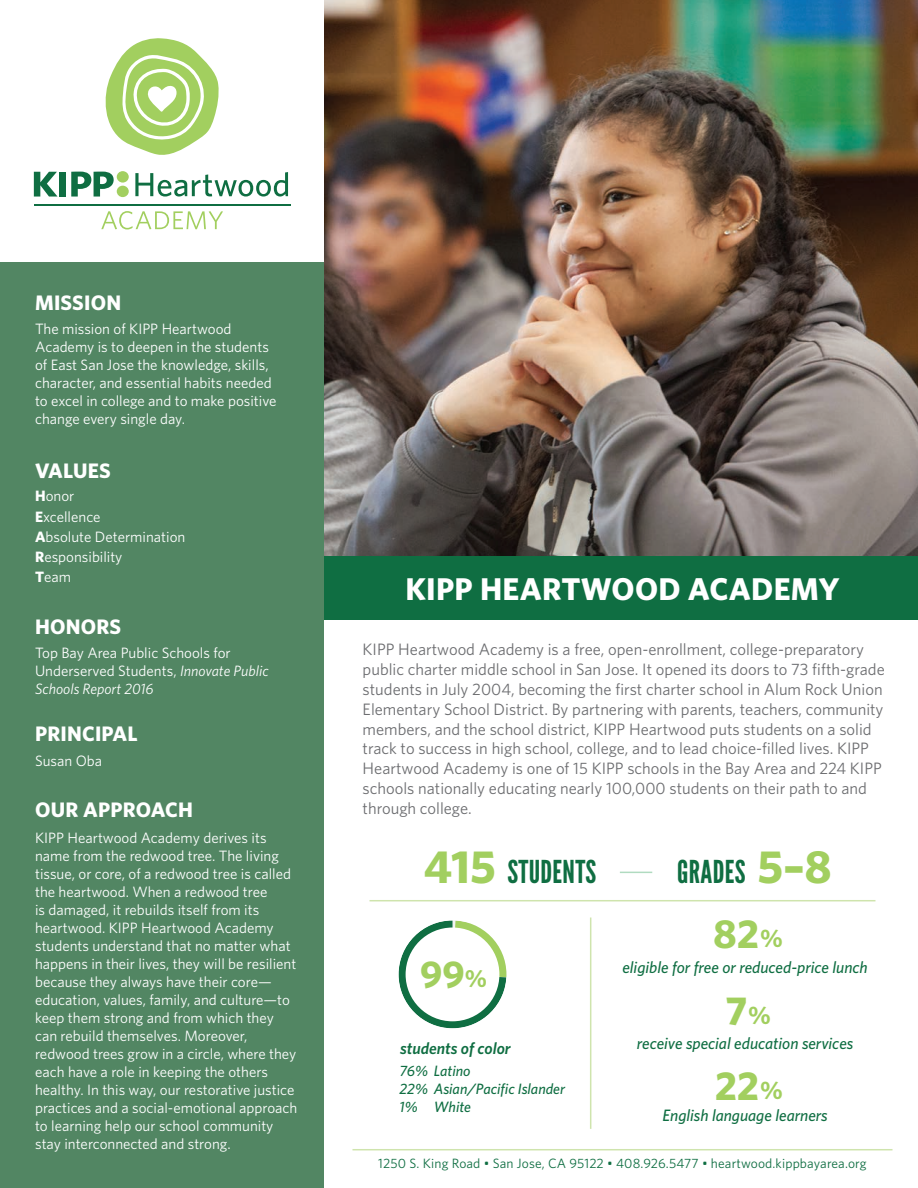
<style>
.page{position:relative;width:918px;height:1188px;background:#fff}
.page>*{position:absolute;margin:0;border:0;box-sizing:border-box;transform-origin:0 0}
.t1{font:700 46.5px "Whitney";color:#a2cf5f}
.t2{font:700 40.5px "Whitney";color:#a2cf5f}
.t3{font:700 38.7px "Whitney";color:#a2cf5f}
.t4{font:700 31.5px "Whitney";letter-spacing:.01em;color:#fff}
.t5{font:31.5px "League Gothic";letter-spacing:.01em;color:#0f6e42}
.t6{font:700 25.5px "Whitney";color:#a2cf5f}
.t7{font:700 24.9px "Whitney";color:#a2cf5f}
.t8{font:700 21px "Whitney";letter-spacing:.01em;color:#fff}
.t9{font:16.5px/19.8px "Whitney";color:#6c6d70}
.t10{font:italic 500 16.5px "Whitney";color:#0f6e42}
.t11{font:italic 600 16.5px "Whitney";color:#0f6e42}
.t12{font:15px/18px "Whitney";color:#fff}
.t13{font:italic 500 15px "Whitney";color:#0f6e42}
.t14{font:13.5px "Whitney";letter-spacing:.01em;color:#0f6e42}
.s1{font-weight:700}
.s2{font-style:italic}
</style>
<div class="page">
<div style="left:0;top:263px;width:324px;height:925px;background:#528663"></div>
<img style="left:324px;top:0;width:594px;height:557px">
<div style="left:324px;top:557px;width:594px;height:63px;background:#0f6e42"></div>
<hr style="left:620px;top:872px;width:32px;height:1px;background:#b0dbc0">
<hr style="left:590px;top:918px;width:1px;height:211px;background:#cfe4ad">
<hr style="left:370px;top:900px;width:505px;height:1px;background:#cfe4ad">
<hr style="left:352px;top:1149px;width:540px;height:1px;background:#cfe4ad">
<svg style="left:460px;top:921px;width:46px;height:46px"></svg>
<svg style="left:399px;top:921px;width:107px;height:107px;background:#418e55"></svg>
<div style="left:406px;top:928px;width:93px;height:93px;background:#fff;border-radius:50%"></div>
<hr style="left:34px;top:204px;width:256px;height:1px;background:#0f6e42">
<svg style="left:34px;top:172px;width:24px;height:25px"></svg>
<div style="left:59px;top:172px;width:7px;height:25px;background:#0f6e42"></div>
<svg style="left:71px;top:171px;width:58px;height:26px"></svg>
<svg style="left:135px;top:172px;width:153px;height:25px"></svg>
<svg style="left:101px;top:211px;width:122px;height:19px"></svg>
<svg style="left:105px;top:38px;width:114px;height:117px"></svg>
<p class="t8" style="left:35px;top:289px;width:88px">MISSION</p>
<p class="t12" style="left:35px;top:319px;width:243px">The mission of KIPP Heartwood Academy is to deepen in the students of East San Jose the knowledge, skills, character, and essential habits needed to excel in college and to make positive change every single day.</p>
<p class="t8" style="left:35px;top:456px;width:77px">VALUES</p>
<p class="t12" style="left:35px;top:487px;width:41px"><span class="s1">H</span>onor</p>
<p class="t12" style="left:35px;top:507px;width:67px"><span class="s1">E</span>xcellence</p>
<p class="t12" style="left:35px;top:527px;width:152px"><span class="s1">A</span>bsolute Determination</p>
<p class="t12" style="left:35px;top:547px;width:89px"><span class="s1">R</span>esponsibility</p>
<p class="t12" style="left:35px;top:567px;width:38px"><span class="s1">T</span>eam</p>
<p class="t8" style="left:35px;top:613px;width:88px">HONORS</p>
<p class="t12" style="left:35px;top:643px;width:235px">Top Bay Area Public Schools for<br>Underserved Students, <span class="s2">Innovate Public<br>Schools Report 2016</span></p>
<p class="t8" style="left:35px;top:720px;width:104px">PRINCIPAL</p>
<p class="t12" style="left:35px;top:752px;width:69px">Susan Oba</p>
<p class="t8" style="left:35px;top:796px;width:159px">OUR APPROACH</p>
<p class="t12" style="left:35px;top:828px;width:264px">KIPP Heartwood Academy derives its name from the redwood tree. The living tissue, or core, of a redwood tree is called the heartwood. When a redwood tree<br>is damaged, it rebuilds itself from its heartwood. KIPP Heartwood Academy students understand that no matter what happens in their lives, they will be resilient because they always have their core— education, values, family, and culture—to keep them strong and from which they can rebuild themselves. Moreover, redwood trees grow in a circle, where they each have a role in keeping the others healthy. In this way, our restorative justice practices and a social-emotional approach to learning help our school community stay interconnected and strong.</p>
<p class="t4" style="left:405px;top:568px;width:436px">KIPP HEARTWOOD ACADEMY</p>
<p class="t9" style="left:363px;top:639px;width:524px">KIPP Heartwood Academy is a free, open-enrollment, college-preparatory public charter middle school in San Jose. It opened its doors to 73 fifth-grade students in July 2004, becoming the first charter school in Alum Rock Union Elementary School District. By partnering with parents, teachers, community members, and the school district, KIPP Heartwood puts students on a solid track to success in high school, college, and to lead choice-filled lives. KIPP Heartwood Academy is one of 15 KIPP schools in the Bay Area and 224 KIPP schools nationally educating nearly 100,000 students on their path to and through college.</p>
<p class="t1" style="left:424px;top:836px;width:74px">415</p>
<p class="t5" style="left:507px;top:853px;width:91px">STUDENTS</p>
<p class="t5" style="left:677px;top:853px;width:70px">GRADES</p>
<p class="t1" style="left:758px;top:836px;width:76px">5–8</p>
<p class="t2" style="left:713px;top:907px;width:48px">82</p>
<p class="t6" style="left:760px;top:921px;width:24px">%</p>
<p class="t3" style="left:420px;top:949px;width:46px">99</p>
<p class="t7" style="left:465px;top:961px;width:24px">%</p>
<p class="t11" style="left:400px;top:1037px;width:112px">students of color</p>
<p class="t13" style="left:400px;top:1061px;width:72px">76% Latino</p>
<p class="t13" style="left:400px;top:1079px;width:167px">22% Asian/Pacific Islander</p>
<p class="t13" style="left:434px;top:1097px;width:39px">White</p>
<p class="t13" style="left:400px;top:1097px;width:20px">1%</p>
<p class="t10" style="left:622px;top:957px;width:247px">eligible for free or reduced-price lunch</p>
<p class="t2" style="left:725px;top:984px;width:23px">7</p>
<p class="t6" style="left:748px;top:998px;width:24px">%</p>
<p class="t10" style="left:637px;top:1032px;width:218px">receive special education services</p>
<p class="t2" style="left:715px;top:1059px;width:46px">22</p>
<p class="t6" style="left:760px;top:1073px;width:24px">%</p>
<p class="t10" style="left:662px;top:1104px;width:167px">English language learners</p>
<p class="t14" style="left:378px;top:1154px;width:490px">1250 S. King Road • San Jose, CA 95122 • 408.926.5477 • heartwood.kippbayarea.org</p>
</div>
